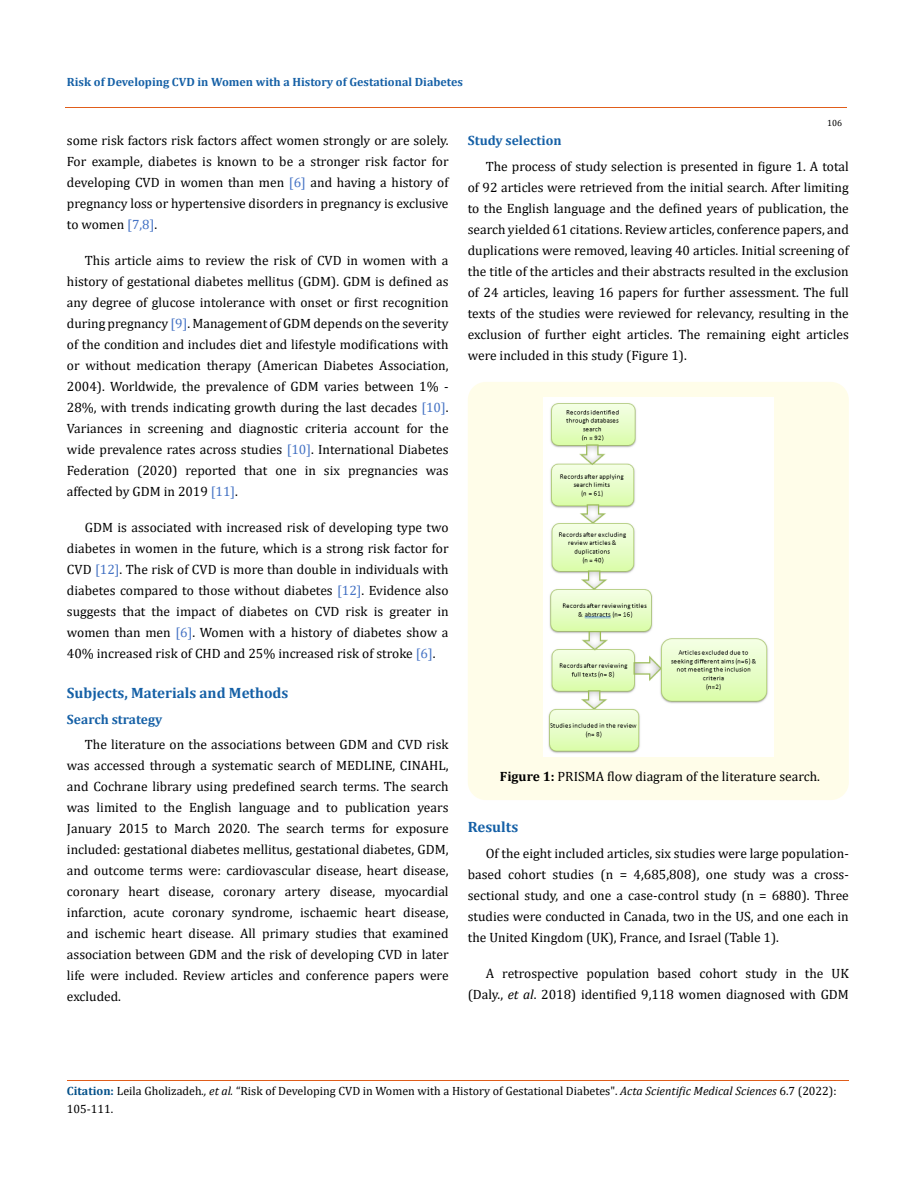
<style>
.page{position:relative;width:917px;height:1188px;background:#fff}
.page>*{position:absolute;margin:0;border:0;box-sizing:border-box;transform-origin:0 0}
.t1{font:700 15px "Cambria";color:#1560a6}
.t2{font:13.5px/21px "Cambria";color:#000;text-align:justify}
.t3{font:700 13.5px "Cambria";color:#1560a6}
.t4{font:12px/18px "Cambria";color:#000}
.t5{font:700 12px "Cambria";color:#1560a6}
.t6{font:9px "Cambria";color:#000}
.s1{color:#4472c4}
.s2{font-weight:700}
.s3{font-style:italic}
.s4{font-weight:700;color:#035089}
</style>
<div class="page">
<div style="left:468px;top:382px;width:380px;height:418px;background:#fffde9;border-radius:18px"></div>
<img style="left:543px;top:398px;width:230px;height:359px">
<hr style="left:65px;top:108px;width:782px;height:1px;background:#e05d1a">
<hr style="left:67px;top:1080px;width:781px;height:1px;background:#e05d1a">
<p class="t5" style="left:67px;top:73px;width:397px">Risk of Developing CVD in Women with a History of Gestational Diabetes</p>
<p class="t6" style="left:827px;top:118px;width:16px">106</p>
<p class="t2" style="left:67px;top:130px;width:383px">some risk factors risk factors affect women strongly or are solely.<br>For example, diabetes is known to be a stronger risk factor for developing CVD in women than men <span class="s1">[6]</span> and having a history of pregnancy loss or hypertensive disorders in pregnancy is exclusive to women <span class="s1">[7,8]</span>.</p>
<p class="t2" style="left:67px;top:250px;width:383px;text-indent:18px">This article aims to review the risk of CVD in women with a history of gestational diabetes mellitus (GDM). GDM is defined as any degree of glucose intolerance with onset or first recognition during pregnancy <span class="s1">[9]</span>. Management of GDM depends on the severity of the condition and includes diet and lifestyle modifications with or without medication therapy (American Diabetes Association, 2004). Worldwide, the prevalence of GDM varies between 1% - 28%, with trends indicating growth during the last decades <span class="s1">[10]</span>.<br>Variances in screening and diagnostic criteria account for the wide prevalence rates across studies <span class="s1">[10]</span>. International Diabetes Federation (2020) reported that one in six pregnancies was affected by GDM in 2019 <span class="s1">[11]</span>.</p>
<p class="t2" style="left:67px;top:517px;width:383px;text-indent:18px">GDM is associated with increased risk of developing type two diabetes in women in the future, which is a strong risk factor for CVD <span class="s1">[12]</span>. The risk of CVD is more than double in individuals with diabetes compared to those without diabetes <span class="s1">[12]</span>. Evidence also suggests that the impact of diabetes on CVD risk is greater in women than men <span class="s1">[6]</span>. Women with a history of diabetes show a 40% increased risk of CHD and 25% increased risk of stroke <span class="s1">[6]</span>.</p>
<p class="t1" style="left:67px;top:682px;width:223px">Subjects, Materials and Methods</p>
<p class="t3" style="left:67px;top:709px;width:97px">Search strategy</p>
<p class="t2" style="left:67px;top:734px;width:383px;text-indent:18px">The literature on the associations between GDM and CVD risk was accessed through a systematic search of MEDLINE, CINAHL, and Cochrane library using predefined search terms. The search was limited to the English language and to publication years January 2015 to March 2020. The search terms for exposure included: gestational diabetes mellitus, gestational diabetes, GDM, and outcome terms were: cardiovascular disease, heart disease, coronary heart disease, coronary artery disease, myocardial infarction, acute coronary syndrome, ischaemic heart disease, and ischemic heart disease. All primary studies that examined association between GDM and the risk of developing CVD in later life were included. Review articles and conference papers were excluded.</p>
<p class="t3" style="left:468px;top:131px;width:95px">Study selection</p>
<p class="t2" style="left:468px;top:156px;width:382px;text-indent:18px">The process of study selection is presented in figure 1. A total of 92 articles were retrieved from the initial search. After limiting to the English language and the defined years of publication, the search yielded 61 citations. Review articles, conference papers, and duplications were removed, leaving 40 articles. Initial screening of the title of the articles and their abstracts resulted in the exclusion of 24 articles, leaving 16 papers for further assessment. The full texts of the studies were reviewed for relevancy, resulting in the exclusion of further eight articles. The remaining eight articles were included in this study (Figure 1).</p>
<p class="t2" style="left:500px;top:766px;width:321px"><span class="s2">Figure 1:</span> PRISMA flow diagram of the literature search.</p>
<p class="t1" style="left:468px;top:817px;width:52px">Results</p>
<p class="t2" style="left:468px;top:843px;width:382px;text-indent:18px">Of the eight included articles, six studies were large population&shy;based cohort studies (n = 4,685,808), one study was a cross&shy;sectional study, and one a case-control study (n = 6880). Three studies were conducted in Canada, two in the US, and one each in the United Kingdom (UK), France, and Israel (Table 1).</p>
<p class="t2" style="left:468px;top:963px;width:382px;text-align:right">A retrospective population based cohort study in the UK (Daly., <span class="s3">et al</span>. 2018) identified 9,118 women diagnosed with GDM</p>
<p class="t4" style="left:67px;top:1082px;width:771px"><span class="s4">Citation:</span> Leila Gholizadeh<span class="s3">., et al.</span> “Risk of Developing CVD in Women with a History of Gestational Diabetes". <span class="s3">Acta Scientific Medical Sciences</span> 6.7 (2022):<br>105-111.</p>
</div>
